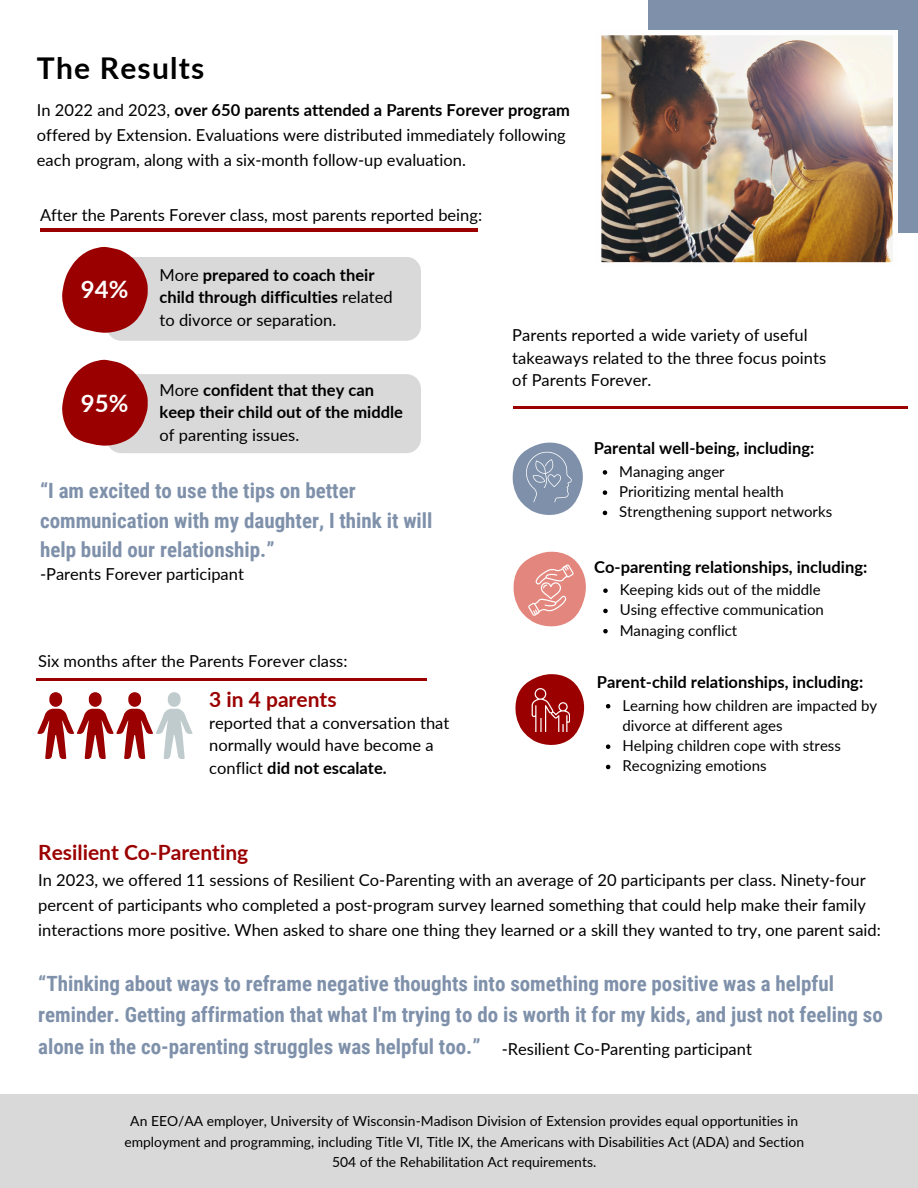
<style>
.page{position:relative;width:918px;height:1188px;background:#fff}
.page>*{position:absolute;margin:0;border:0;box-sizing:border-box;transform-origin:0 0}
.t1{font:700 30px "Lato";letter-spacing:.04em;color:#000}
.t2{font:700 24px "Lato";color:#fefefe}
.t3{font:700 21px/31.5px "Roboto Condensed";color:#7f91aa}
.t4{font:700 21px "Lato";color:#9b0000}
.t5{font:16.5px/24.8px "Lato";color:#000}
.t6{font:700 16.5px/22.5px "Lato";color:#000}
.t7{font:15px/20.2px "Lato";color:#000}
.t8{font:13.95px/21px "Lato";color:#000;text-align:center}
.s1{font-weight:700}
.s2{font-weight:400}
</style>
<div class="page">
<svg style="left:37px;top:692px;width:156px;height:67px"></svg>
<div style="left:0;top:1094px;width:918px;height:94px;background:#d9d9d9"></div>
<div style="left:648px;top:0;width:270px;height:233px;background:#7f91aa"></div>
<img style="left:601px;top:31px;width:296px;height:232px">
<div style="left:107px;top:257px;width:314px;height:84px;background:#d9d9d9;border-radius:15px"></div>
<div style="left:107px;top:374px;width:314px;height:79px;background:#d9d9d9;border-radius:15px"></div>
<svg style="left:62px;top:360px;width:86px;height:85px"></svg>
<svg style="left:40px;top:229px;width:438px;height:2px"></svg>
<svg style="left:512px;top:443px;width:71px;height:72px"></svg>
<svg style="left:513px;top:552px;width:73px;height:75px"></svg>
<svg style="left:515px;top:674px;width:70px;height:71px"></svg>
<svg style="left:37px;top:678px;width:389px;height:2px"></svg>
<svg style="left:513px;top:407px;width:395px;height:2px"></svg>
<svg style="left:62px;top:247px;width:86px;height:85px"></svg>
<svg style="left:603px;top:470px;width:4px;height:5px"></svg>
<svg style="left:603px;top:490px;width:4px;height:5px"></svg>
<svg style="left:603px;top:511px;width:4px;height:4px"></svg>
<svg style="left:603px;top:588px;width:5px;height:5px"></svg>
<svg style="left:603px;top:609px;width:5px;height:4px"></svg>
<svg style="left:603px;top:629px;width:5px;height:4px"></svg>
<svg style="left:606px;top:704px;width:4px;height:4px"></svg>
<svg style="left:606px;top:744px;width:4px;height:5px"></svg>
<svg style="left:606px;top:765px;width:4px;height:4px"></svg>
<p class="t1" style="left:37px;top:49px;width:169px">The Results</p>
<p class="t5" style="left:37px;top:98px;width:535px">In 2022 and 2023, <span class="s1">over 650 parents attended a Parents Forever program </span>offered by Extension. Evaluations were distributed immediately following each program, along with a six-month follow-up evaluation.</p>
<h5 class="t5" style="left:40px;top:202px;width:444px">After the Parents Forever class, most parents reported being:</h5>
<p class="t2" style="left:81px;top:275px;width:49px">94%</p>
<p class="t2" style="left:81px;top:389px;width:49px">95%</p>
<h4 class="t6" style="left:160px;top:263px;width:235px"><span class="s2">More</span> prepared to coach their child through difficulties <span class="s2">related to divorce or separation.</span></h4>
<p class="t6" style="left:160px;top:378px;width:245px"><span class="s2">More</span> confident that they can keep their child out of the middle <span class="s2">of parenting issues.</span></p>
<h5 class="t3" style="left:40px;top:477px;width:394px;line-height:29.2px">“I am excited to use the tips on better communication with my daughter, I think it will help build our relationship.”</h5>
<h3 class="t5" style="left:40px;top:561px;width:205px">-Parents Forever participant</h3>
<h5 class="t5" style="left:38px;top:648px;width:311px">Six months after the Parents Forever class:</h5>
<h5 class="t4" style="left:209px;top:686px;width:129px">3 in 4 parents</h5>
<h2 class="t5" style="left:209px;top:711px;width:242px;line-height:22.5px">reported that a conversation that normally would have become a conflict <span class="s1">did not escalate.</span></h2>
<p class="t4" style="left:38px;top:839px;width:212px">Resilient Co-Parenting</p>
<p class="t5" style="left:512px;top:323px;width:315px;line-height:22.5px">Parents reported a wide variety of useful takeaways related to the three focus points of Parents Forever.</p>
<h5 class="t6" style="left:594px;top:437px;width:222px">Parental well-being, including:</h5>
<h2 class="t7" style="left:619px;top:461px;width:107px">Managing anger</h2>
<p class="t7" style="left:619px;top:481px;width:166px">Prioritizing mental health</p>
<h4 class="t7" style="left:619px;top:501px;width:215px">Strengthening support networks</h4>
<p class="t6" style="left:594px;top:555px;width:275px">Co-parenting relationships, including:</p>
<p class="t7" style="left:620px;top:579px;width:203px">Keeping kids out of the middle</p>
<p class="t7" style="left:620px;top:600px;width:206px">Using effective communication</p>
<p class="t7" style="left:620px;top:620px;width:119px">Managing conflict</p>
<p class="t6" style="left:597px;top:671px;width:268px">Parent-child relationships, including:</p>
<h3 class="t7" style="left:622px;top:695px;width:256px">Learning how children are impacted by divorce at different ages</h3>
<p class="t7" style="left:622px;top:735px;width:220px">Helping children cope with stress</p>
<p class="t7" style="left:622px;top:756px;width:146px">Recognizing emotions</p>
<h1 class="t5" style="left:38px;top:867px;width:844px">In 2023, we offered 11 sessions of Resilient Co-Parenting with an average of 20 participants per class. Ninety-four percent of participants who completed a post-program survey learned something that could help make their family interactions more positive. When asked to share one thing they learned or a skill they wanted to try, one parent said:</h1>
<h5 class="t3" style="left:38px;top:968px;width:846px">“Thinking about ways to reframe negative thoughts into something more positive was a helpful reminder. Getting affirmation that what I'm trying to do is worth it for my kids, and just not feeling so alone in the co-parenting struggles was helpful too.”</h5>
<h5 class="t5" style="left:502px;top:1036px;width:252px">-Resilient Co-Parenting participant</h5>
<h5 class="t8" style="left:124px;top:1110px;width:681px">An EEO/AA employer, University of Wisconsin-Madison Division of Extension provides equal opportunities in employment and programming, including Title VI, Title IX, the Americans with Disabilities Act (ADA) and Section<br>504 of the Rehabilitation Act requirements.</h5>
</div>
